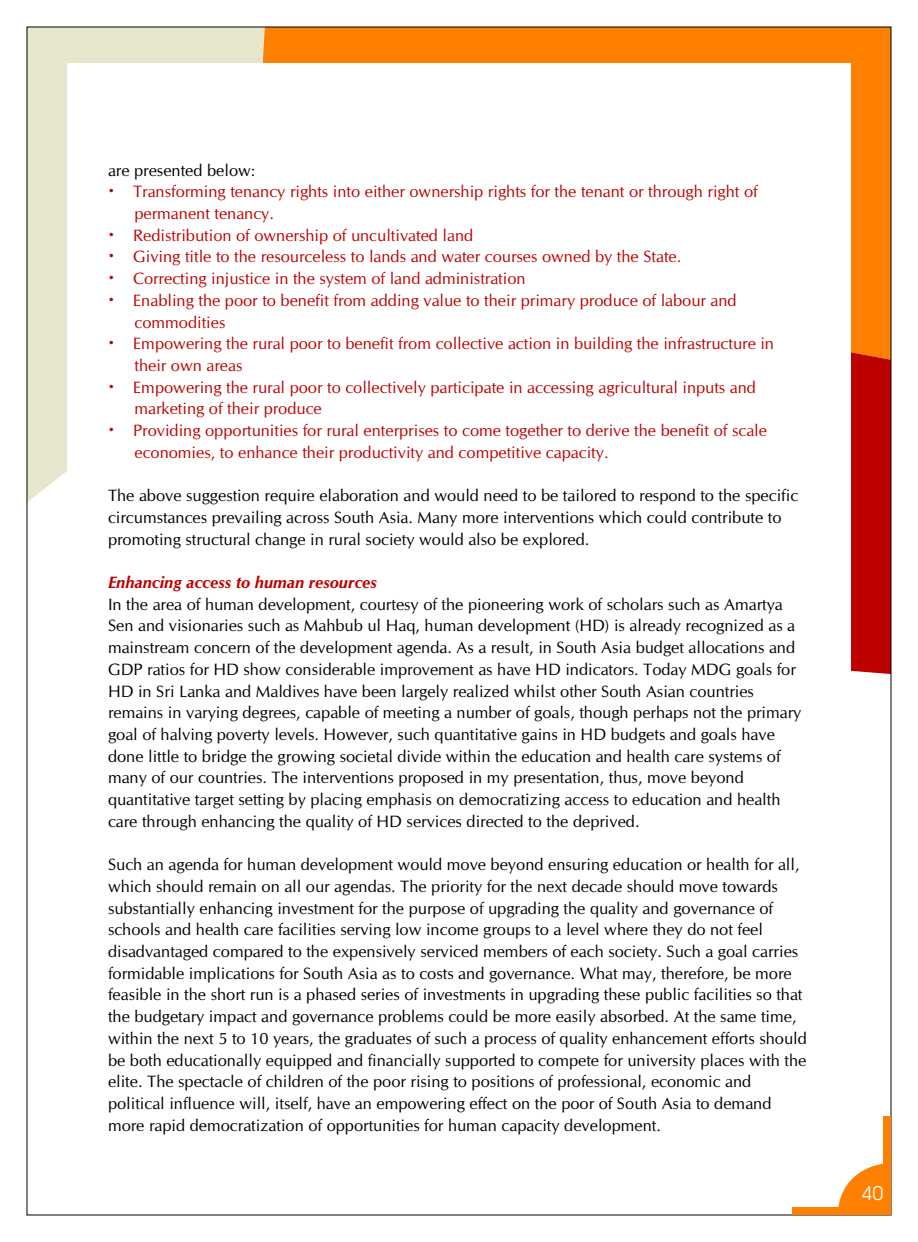
<style>
.page{position:relative;width:918px;height:1242px;background:#fff}
.page>*{position:absolute;margin:0;border:0;box-sizing:border-box;transform-origin:0 0}
.t1{font:19.5px "Avant Garde Bk BT";color:#fff}
.t2{font:16.5px/21.8px "CG Omega";color:#000}
.t3{font:16.5px/21.8px "CG Omega";color:#bd0000}
.t4{font:italic 700 16.5px "CG Omega";color:#bd0000}
</style>
<div class="page">
<div style="left:29px;top:29px;width:227px;height:472px;background:#e6e6cc"></div>
<div style="left:256px;top:29px;width:633px;height:282px;background:#ff8000"></div>
<svg style="left:851px;top:311px;width:38px;height:363px;background:#c51101"></svg>
<div style="left:67px;top:63px;width:784px;height:704px;background:#fff"></div>
<svg style="left:838px;top:1163px;width:45px;height:44px"></svg>
<div style="left:792px;top:1207px;width:99px;height:8px;background:#ff8000"></div>
<div style="left:883px;top:1116px;width:8px;height:99px;background:#ff8000"></div>
<p class="t2" style="left:108px;top:160px;width:149px">are presented below:</p>
<p class="t3" style="left:133px;top:182px;width:643px">Transforming tenancy rights into either ownership rights for the tenant or through right of permanent tenancy.<br>Redistribution of ownership of uncultivated land<br>Giving title to the resourceless to lands and water courses owned by the State.<br>Correcting injustice in the system of land administration<br>Enabling the poor to benefit from adding value to their primary produce of labour and commodities<br>Empowering the rural poor to benefit from collective action in building the infrastructure in their own areas<br>Empowering the rural poor to collectively participate in accessing agricultural inputs and marketing of their produce<br>Providing opportunities for rural enterprises to come together to derive the benefit of scale economies, to enhance their productivity and competitive capacity.</p>
<p class="t2" style="left:108px;top:486px;width:692px">The above suggestion require elaboration and would need to be tailored to respond to the specific circumstances prevailing across South Asia. Many more interventions which could contribute to promoting structural change in rural society would also be explored.</p>
<p class="t4" style="left:108px;top:576px;width:270px">Enhancing access to human resources</p>
<p class="t2" style="left:108px;top:594px;width:695px">In the area of human development, courtesy of the pioneering work of scholars such as Amartya Sen and visionaries such as Mahbub ul Haq, human development (HD) is already recognized as a mainstream concern of the development agenda. As a result, in South Asia budget allocations and GDP ratios for HD show considerable improvement as have HD indicators. Today MDG goals for HD in Sri Lanka and Maldives have been largely realized whilst other South Asian countries remains in varying degrees, capable of meeting a number of goals, though perhaps not the primary goal of halving poverty levels. However, such quantitative gains in HD budgets and goals have done little to bridge the growing societal divide within the education and health care systems of many of our countries. The interventions proposed in my presentation, thus, move beyond quantitative target setting by placing emphasis on democratizing access to education and health care through enhancing the quality of HD services directed to the deprived.</p>
<p class="t2" style="left:108px;top:855px;width:700px">Such an agenda for human development would move beyond ensuring education or health for all, which should remain on all our agendas. The priority for the next decade should move towards substantially enhancing investment for the purpose of upgrading the quality and governance of schools and health care facilities serving low income groups to a level where they do not feel disadvantaged compared to the expensively serviced members of each society. Such a goal carries formidable implications for South Asia as to costs and governance. What may, therefore, be more feasible in the short run is a phased series of investments in upgrading these public facilities so that the budgetary impact and governance problems could be more easily absorbed. At the same time, within the next 5 to 10 years, the graduates of such a process of quality enhancement efforts should be both educationally equipped and financially supported to compete for university places with the elite. The spectacle of children of the poor rising to positions of professional, economic and political influence will, itself, have an empowering effect on the poor of South Asia to demand more rapid democratization of opportunities for human capacity development.</p>
<p class="t1" style="left:862px;top:1185px;width:24px">40</p>
</div>
